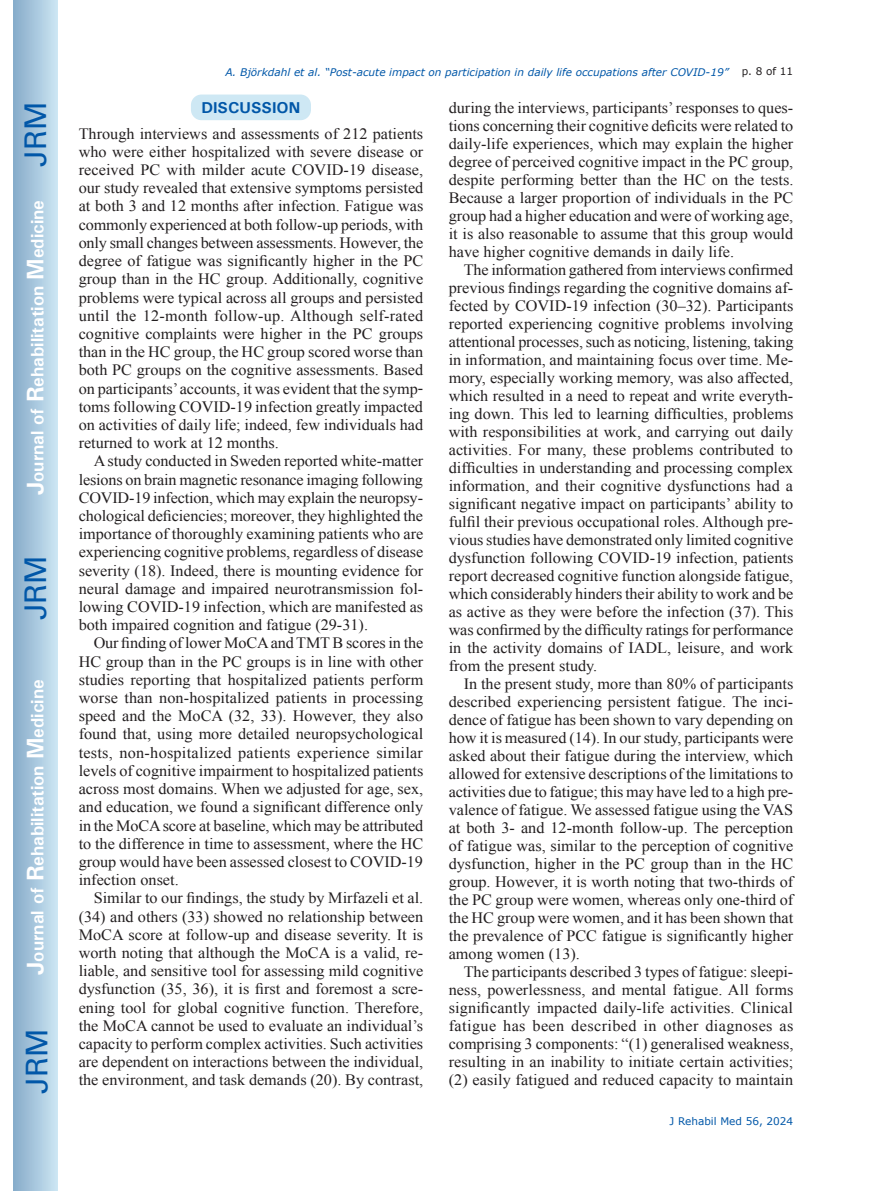
<style>
.page{position:relative;width:872px;height:1191px;background:#fff}
.page>*{position:absolute;margin:0;border:0;box-sizing:border-box;transform-origin:0 0}
.t1{font:30px "Univers";color:#0157a8}
.t2{font:700 18px "Univers";color:#fff}
.t3{font:15.75px/18px "Times New Roman";color:#231f20;text-align:justify}
.t4{font:700 15.75px "Univers";color:#0157a8}
.t5{font:italic 10.5px "Verdana";color:#0157a8}
.t6{font:10.5px "Verdana";color:#0157a8}
.t7{font:10.5px "Verdana";color:#231f20}
.s1{font-size:24px}
</style>
<div class="page">
<div style="left:14px;top:0;width:43px;height:1191px;background:linear-gradient(to right,#88acca,#cbe5f2)"></div>
<div style="left:191px;top:95px;width:120px;height:25px;background:#cee8f4;border-radius:10px"></div>
<h1 class="t1" style="left:18px;top:167px;width:67px;rotate:-90deg">JRM</h1>
<p class="t2" style="left:26px;top:495px;width:297px;rotate:-90deg"><span class="s1">J</span>ournal of <span class="s1">R</span>ehabilitation <span class="s1">M</span>edicine</p>
<h1 class="t1" style="left:18px;top:620px;width:67px;rotate:-90deg">JRM</h1>
<p class="t2" style="left:26px;top:974px;width:297px;rotate:-90deg"><span class="s1">J</span>ournal of <span class="s1">R</span>ehabilitation <span class="s1">M</span>edicine</p>
<h1 class="t1" style="left:19px;top:1093px;width:67px;rotate:-90deg">JRM</h1>
<p class="t5" style="left:225px;top:65px;width:504px">A. Björkdahl et al. “Post-acute impact on participation in daily life occupations after COVID-19”</p>
<p class="t7" style="left:742px;top:64px;width:53px">p. 8 of 11</p>
<p class="t4" style="left:201px;top:97px;width:100px">DISCUSSION</p>
<p class="t3" style="left:79px;top:124px;width:346px">Through interviews and assessments of 212 patients who were either hospitalized with severe disease or received PC with milder acute COVID-19 disease, our study revealed that extensive symptoms persisted at both 3 and 12 months after infection. Fatigue was commonly experienced at both follow-up periods, with only small changes between assessments. However, the degree of fatigue was significantly higher in the PC group than in the HC group. Additionally, cognitive problems were typical across all groups and persisted until the 12-month follow-up. Although self-rated cognitive complaints were higher in the PC groups than in the HC group, the HC group scored worse than both PC groups on the cognitive assessments. Based on participants’ accounts, it was evident that the symp&shy;toms following COVID-19 infection greatly impacted on activities of daily life; indeed, few individuals had returned to work at 12 months.</p>
<p class="t3" style="left:79px;top:452px;width:346px;text-indent:15px">A study conducted in Sweden reported white-matter lesions on brain magnetic resonance imaging following COVID-19 infection, which may explain the neuropsy&shy;chological deficiencies; moreover, they highlighted the importance of thoroughly examining patients who are experiencing cognitive problems, regardless of disease severity (18). Indeed, there is mounting evidence for neural damage and impaired neurotransmission fol&shy;lowing COVID-19 infection, which are manifested as both impaired cognition and fatigue (29-31).</p>
<p class="t3" style="left:79px;top:634px;width:346px;text-indent:15px">Our finding of lower MoCA and TMT B scores in the HC group than in the PC groups is in line with other studies reporting that hospitalized patients perform worse than non-hospitalized patients in processing speed and the MoCA (32, 33). However, they also found that, using more detailed neuropsychological tests, non-hospitalized patients experience similar levels of cognitive impairment to hospitalized patients across most domains. When we adjusted for age, sex, and education, we found a significant difference only in the MoCA score at baseline, which may be attributed to the difference in time to assessment, where the HC group would have been assessed closest to COVID-19 infection onset.</p>
<p class="t3" style="left:79px;top:888px;width:346px;text-indent:15px">Similar to our findings, the study by Mirfazeli et al. (34) and others (33) showed no relationship between MoCA score at follow-up and disease severity. It is worth noting that although the MoCA is a valid, re&shy;liable, and sensitive tool for assessing mild cognitive dysfunction (35, 36), it is first and foremost a scre&shy;ening tool for global cognitive function. Therefore, the MoCA cannot be used to evaluate an individual’s capacity to perform complex activities. Such activities are dependent on interactions between the individual, the environment, and task demands (20). By contrast,</p>
<p class="t3" style="left:449px;top:98px;width:346px">during the interviews, participants’ responses to ques&shy;tions concerning their cognitive deficits were related to daily-life experiences, which may explain the higher degree of perceived cognitive impact in the PC group, despite performing better than the HC on the tests.<br>Because a larger proportion of individuals in the PC group had a higher education and were of working age, it is also reasonable to assume that this group would have higher cognitive demands in daily life.</p>
<p class="t3" style="left:449px;top:260px;width:346px;text-indent:15px">The information gathered from interviews confirmed previous findings regarding the cognitive domains af&shy;fected by COVID-19 infection (30–32). Participants reported experiencing cognitive problems involving attentional processes, such as noticing, listening, taking in information, and maintaining focus over time. Me&shy;mory, especially working memory, was also affected, which resulted in a need to repeat and write everyth&shy;ing down. This led to learning difficulties, problems with responsibilities at work, and carrying out daily activities. For many, these problems contributed to difficulties in understanding and processing complex information, and their cognitive dysfunctions had a significant negative impact on participants’ ability to fulfil their previous occupational roles. Although pre&shy;vious studies have demonstrated only limited cognitive dysfunction following COVID-19 infection, patients report decreased cognitive function alongside fatigue, which considerably hinders their ability to work and be as active as they were before the infection (37). This was confirmed by the difficulty ratings for performance in the activity domains of IADL, leisure, and work from the present study.</p>
<p class="t3" style="left:449px;top:674px;width:346px;text-indent:15px">In the present study, more than 80% of participants described experiencing persistent fatigue. The inci&shy;dence of fatigue has been shown to vary depending on how it is measured (14). In our study, participants were asked about their fatigue during the interview, which allowed for extensive descriptions of the limitations to activities due to fatigue; this may have led to a high pre&shy;valence of fatigue. We assessed fatigue using the VAS at both 3- and 12-month follow-up. The perception of fatigue was, similar to the perception of cognitive dysfunction, higher in the PC group than in the HC group. However, it is worth noting that two-thirds of the PC group were women, whereas only one-third of the HC group were women, and it has been shown that the prevalence of PCC fatigue is significantly higher among women (13).</p>
<p class="t3" style="left:449px;top:962px;width:346px;text-indent:15px">The participants described 3 types of fatigue: sleepi&shy;ness, powerlessness, and mental fatigue. All forms significantly impacted daily-life activities. Clinical fatigue has been described in other diagnoses as comprising 3 components: “(1) generalised weakness, resulting in an inability to initiate certain activities; (2) easily fatigued and reduced capacity to maintain</p>
<p class="t6" style="left:669px;top:1114px;width:125px">J Rehabil Med 56, 2024</p>
</div>
